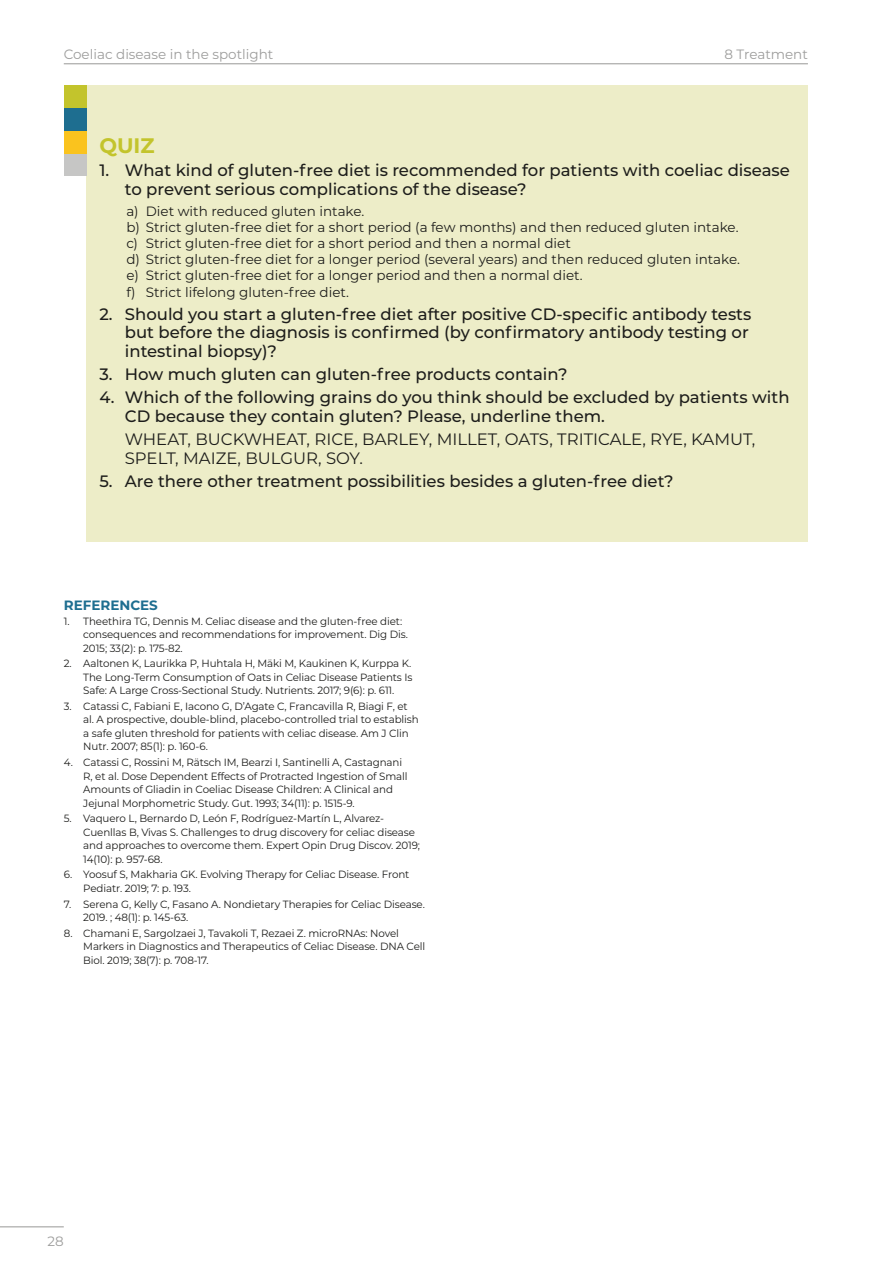
<style>
.page{position:relative;width:893px;height:1263px;background:#fff}
.page>*{position:absolute;margin:0;border:0;box-sizing:border-box;transform-origin:0 0}
.t1{font:700 21px "Montserrat";color:#c3c42c}
.t2{font:500 16.5px/18.8px "Montserrat";color:#1d1d1b}
.t3{font:16.5px/18.8px "Montserrat";color:#1d1d1b}
.t4{font:13.5px/16.2px "Montserrat";color:#1d1d1b}
.t5{font:13.5px "Montserrat";color:#9d9d9c}
.t6{font:700 13.5px "Montserrat";color:#1e6e90}
.t7{font:10.5px/13.5px "Montserrat";letter-spacing:-.01em;color:#1d1d1b}
</style>
<div class="page">
<hr style="left:64px;top:63px;width:744px;height:1px;background:#9d9d9c">
<hr style="left:0;top:1226px;width:64px;height:1px;background:#9d9d9c">
<div style="left:87px;top:85px;width:721px;height:456px;background:#ededc8"></div>
<div style="left:64px;top:153px;width:23px;height:23px;background:#c6c6c5"></div>
<div style="left:64px;top:131px;width:23px;height:22px;background:#fac31e"></div>
<div style="left:64px;top:108px;width:23px;height:23px;background:#1e6e90"></div>
<div style="left:64px;top:85px;width:23px;height:23px;background:#c3c42c"></div>
<p class="t5" style="left:64px;top:45px;width:211px">Coeliac disease in the spotlight</p>
<p class="t5" style="left:724px;top:45px;width:85px">8 Treatment</p>
<h1 class="t1" style="left:99px;top:131px;width:57px">QUIZ</h1>
<h2 class="t2" style="left:125px;top:161px;width:667px;text-indent:-25px">1. What kind of gluten-free diet is recommended for patients with coeliac disease to prevent serious complications of the disease?</h2>
<p class="t4" style="left:126px;top:202px;width:615px">a) Diet with reduced gluten intake.<br>b) Strict gluten-free diet for a short period (a few months) and then reduced gluten intake. c) Strict gluten-free diet for a short period and then a normal diet<br>d) Strict gluten-free diet for a longer period (several years) and then reduced gluten intake. e) Strict gluten-free diet for a longer period and then a normal diet.<br>f) Strict lifelong gluten-free diet.</p>
<h2 class="t2" style="left:125px;top:304px;width:628px;text-indent:-25px">2. Should you start a gluten-free diet after positive CD-specific antibody tests but before the diagnosis is confirmed (by confirmatory antibody testing or intestinal biopsy)?</h2>
<h2 class="t2" style="left:99px;top:364px;width:470px">3. How much gluten can gluten-free products contain?</h2>
<h2 class="t2" style="left:125px;top:387px;width:666px;text-indent:-25px">4. Which of the following grains do you think should be excluded by patients with<br>CD because they contain gluten? Please, underline them.</h2>
<h2 class="t3" style="left:125px;top:429px;width:632px">WHEAT, BUCKWHEAT, RICE, BARLEY, MILLET, OATS, TRITICALE, RYE, KAMUT,<br>SPELT, MAIZE, BULGUR, SOY.</h2>
<h2 class="t2" style="left:99px;top:471px;width:576px">5. Are there other treatment possibilities besides a gluten-free diet?</h2>
<p class="t6" style="left:64px;top:595px;width:96px">REFERENCES</p>
<p class="t7" style="left:83px;top:614px;width:326px;text-indent:-19px">1. Theethira TG, Dennis M. Celiac disease and the gluten-free diet: consequences and recommendations for improvement. Dig Dis.<br>2015; 33(2): p. 175-82.</p>
<p class="t7" style="left:83px;top:656px;width:331px;text-indent:-19px">2. Aaltonen K, Laurikka P, Huhtala H, Mäki M, Kaukinen K, Kurppa K.<br>The Long-Term Consumption of Oats in Celiac Disease Patients Is<br>Safe: A Large Cross-Sectional Study. Nutrients. 2017; 9(6): p. 611.</p>
<p class="t7" style="left:83px;top:699px;width:337px;text-indent:-19px">3. Catassi C, Fabiani E, Iacono G, D’Agate C, Francavilla R, Biagi F, et al. A prospective, double-blind, placebo-controlled trial to establish a safe gluten threshold for patients with celiac disease. Am J Clin Nutr. 2007; 85(1): p. 160-6.</p>
<p class="t7" style="left:83px;top:755px;width:326px;text-indent:-19px">4. Catassi C, Rossini M, Rätsch IM, Bearzi I, Santinelli A, Castagnani R, et al. Dose Dependent Effects of Protracted Ingestion of Small Amounts of Gliadin in Coeliac Disease Children: A Clinical and Jejunal Morphometric Study. Gut. 1993; 34(11): p. 1515-9.</p>
<p class="t7" style="left:83px;top:811px;width:338px;text-indent:-19px">5. Vaquero L, Bernardo D, León F, Rodríguez-Martín L, Alvarez-Cuenllas B, Vivas S. Challenges to drug discovery for celiac disease and approaches to overcome them. Expert Opin Drug Discov. 2019; 14(10): p. 957-68.</p>
<p class="t7" style="left:83px;top:867px;width:328px;text-indent:-19px">6. Yoosuf S, Makharia GK. Evolving Therapy for Celiac Disease. Front<br>Pediatr. 2019; 7: p. 193.</p>
<p class="t7" style="left:83px;top:897px;width:343px;text-indent:-19px">7. Serena G, Kelly C, Fasano A. Nondietary Therapies for Celiac Disease.<br>2019. ; 48(1): p. 145-63.</p>
<p class="t7" style="left:83px;top:926px;width:343px;text-indent:-19px">8. Chamani E, Sargolzaei J, Tavakoli T, Rezaei Z. microRNAs: Novel<br>Markers in Diagnostics and Therapeutics of Celiac Disease. DNA Cell<br>Biol. 2019; 38(7): p. 708-17.</p>
<p class="t5" style="left:47px;top:1232px;width:18px">28</p>
</div>
